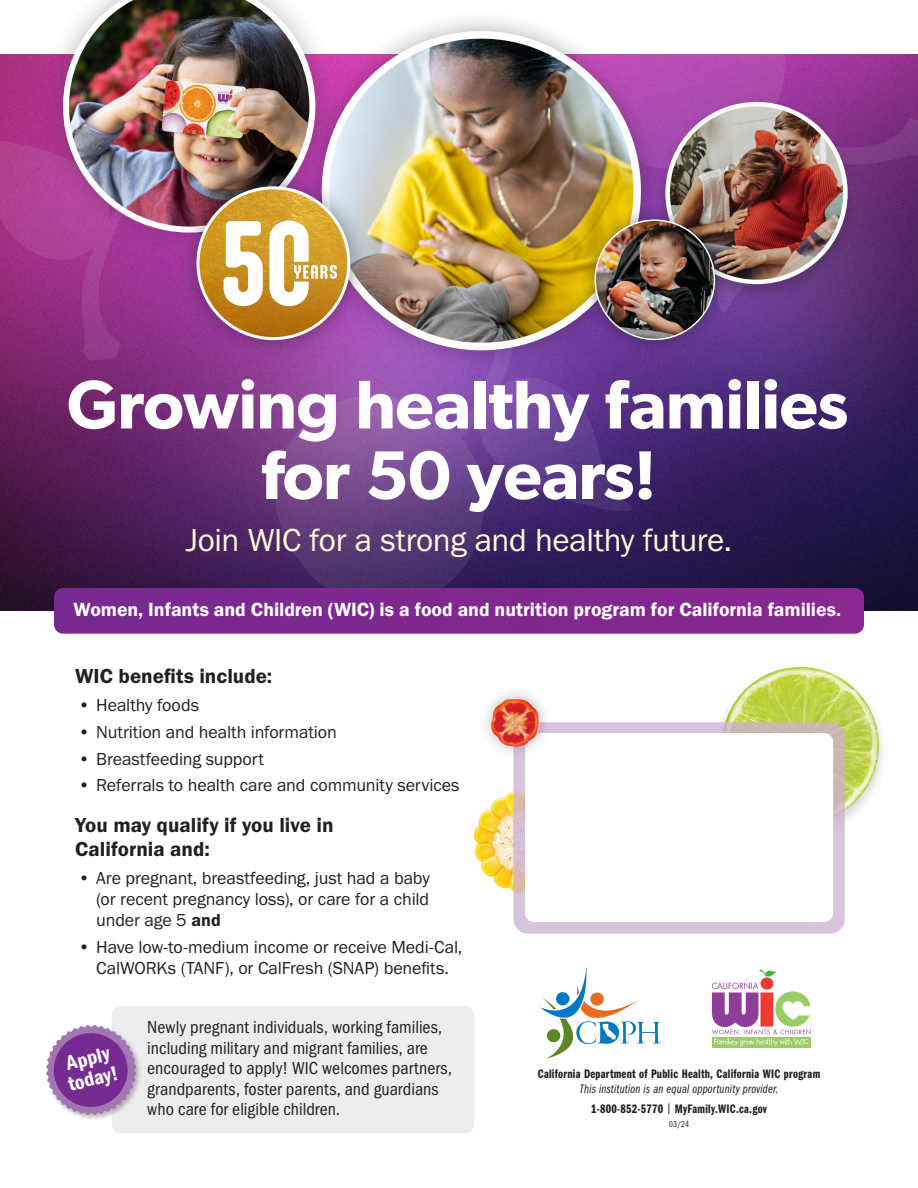
<style>
.page{position:relative;width:918px;height:1188px;background:#fff}
.page>*{position:absolute;margin:0;border:0;box-sizing:border-box;transform-origin:0 0}
.t1{font:600 69px/70.5px "Gibson";letter-spacing:-.01em;color:#fff;text-align:center}
.t2{font:33px "Franklin Gothic URW Boo";letter-spacing:-.01em;color:#fffbd6}
.t3{font:21px/24px "Franklin Gothic URW Dem";color:#231f20}
.t4{font:21px/21px "Franklin Gothic URW Con Dem";color:#fff}
.t5{font:19.65px "Franklin Gothic URW Dem";letter-spacing:-.005em;color:#fff}
.t6{font:18px/21px "Franklin Gothic URW Boo";letter-spacing:-.005em;color:#231f20;text-align:justify}
.t7{font:18px/20.7px "Franklin Gothic URW Cond";color:#231f20}
.t8{font:12.75px "Franklin Gothic URW Com Dem";letter-spacing:.02em;color:#231f20}
.t9{font:12.75px "Franklin Gothic URW Com Boo Ita";letter-spacing:.015em;color:#231f20}
.t10{font:9px "Franklin Gothic URW Com Boo";color:#231f20}
.s1{font-family:"Franklin Gothic URW Dem"}
.s2{font-family:"Franklin Gothic URW Com Boo"}
</style>
<div class="page">
<img style="left:0;top:340px;width:918px;height:271px">
<img style="left:724px;top:667px;width:155px;height:153px">
<div style="left:112px;top:1006px;width:362px;height:127px;background:#ecedee;border-radius:9px"></div>
<div style="left:45px;top:1024px;width:98px;height:98px;background:#231f20;opacity:.3"></div>
<svg style="left:46px;top:1025px;width:91px;height:90px"></svg>
<img style="left:474px;top:792px;width:39px;height:99px">
<svg style="left:513px;top:722px;width:332px;height:212px;fill:#d9c4de"></svg>
<div style="left:525px;top:733px;width:308px;height:189px;background:#fff;border-radius:9px"></div>
<div style="left:479px;top:685px;width:74px;height:75px;background:#231f20;opacity:.3"></div>
<img style="left:491px;top:699px;width:49px;height:48px">
<div style="left:712px;top:1037px;width:98px;height:10px;background:#99cd65"></div>
<svg style="left:712px;top:969px;width:98px;height:77px"></svg>
<svg style="left:540px;top:966px;width:120px;height:93px"></svg>
<svg style="left:273px;top:361px;width:383px;height:227px"></svg>
<svg style="left:663px;top:54px;width:255px;height:286px"></svg>
<svg style="left:0;top:54px;width:300px;height:307px"></svg>
<div style="left:54px;top:588px;width:810px;height:46px;background:#802990"></div>
<div style="left:38px;top:0;width:303px;height:258px;background:#231f20;opacity:.3"></div>
<img style="left:63px;top:0;width:252px;height:233px">
<div style="left:654px;top:98px;width:205px;height:204px;background:#231f20;opacity:.3"></div>
<img style="left:668px;top:104px;width:177px;height:178px;border-radius:89px">
<div style="left:665px;top:102px;width:183px;height:182px;border:4px solid #fff;border-radius:50%"></div>
<div style="left:300px;top:10px;width:363px;height:362px;background:#231f20;opacity:.35"></div>
<img style="left:325px;top:38px;width:312px;height:305px">
<div style="left:579px;top:204px;width:152px;height:152px;background:#231f20;opacity:.5"></div>
<img style="left:595px;top:220px;width:119px;height:119px;border-radius:60px">
<div style="left:594px;top:219px;width:121px;height:121px;border:2px solid #fff;border-radius:50%"></div>
<div style="left:178px;top:167px;width:191px;height:192px;background:#231f20;opacity:.5"></div>
<img style="left:198px;top:188px;width:151px;height:151px;border-radius:75px">
<svg style="left:198px;top:266px;width:151px;height:71px"></svg>
<div style="left:196px;top:186px;width:154px;height:154px;border:3px solid #fff;border-radius:50%"></div>
<svg style="left:224px;top:220px;width:113px;height:86px"></svg>
<h1 class="t1" style="left:67px;top:368px;width:783px">Growing healthy families for 50 years!</h1>
<h2 class="t2" style="left:186px;top:520px;width:548px">Join WIC for a strong and healthy future.</h2>
<p class="t5" style="left:74px;top:597px;width:769px">Women, Infants and Children (WIC) is a food and nutrition program for California families.</p>
<p class="t3" style="left:75px;top:663px;width:199px">WIC benefits include:</p>
<p class="t6" style="left:78px;top:694px;width:122px">• Healthy foods</p>
<p class="t6" style="left:78px;top:721px;width:260px">• Nutrition and health information</p>
<p class="t6" style="left:78px;top:748px;width:187px">• Breastfeeding support</p>
<p class="t6" style="left:78px;top:774px;width:383px">• Referrals to health care and community services</p>
<p class="t3" style="left:75px;top:812px;width:260px">You may qualify if you live in<br>California and:</p>
<p class="t6" style="left:96px;top:867px;width:335px;text-indent:-18px">• Are pregnant, breastfeeding, just had a baby (or recent pregnancy loss), or care for a child under age 5 <span class="s1">and</span></p>
<p class="t6" style="left:78px;top:936px;width:386px;text-align:center">• Have low-to-medium income or receive Medi-Cal,<br>CalWORKs (TANF), or CalFresh (SNAP) benefits.</p>
<p class="t4" style="left:61px;top:1053px;width:52px;rotate:-14deg">Apply today!</p>
<p class="t7" style="left:147px;top:1015px;width:306px">Newly pregnant individuals, working families, including military and migrant families, are encouraged to apply! WIC welcomes partners, grandparents, foster parents, and guardians who care for eligible children.</p>
<p class="t8" style="left:538px;top:1065px;width:284px">California Department of Public Health, California WIC program</p>
<p class="t9" style="left:579px;top:1082px;width:201px">This institution is an equal opportunity provider.</p>
<p class="t8" style="left:591px;top:1100px;width:177px">1-800-852-5770 <span class="s2">|</span> MyFamily.WIC.ca.gov</p>
<p class="t10" style="left:669px;top:1117px;width:21px">03/24</p>
</div>
